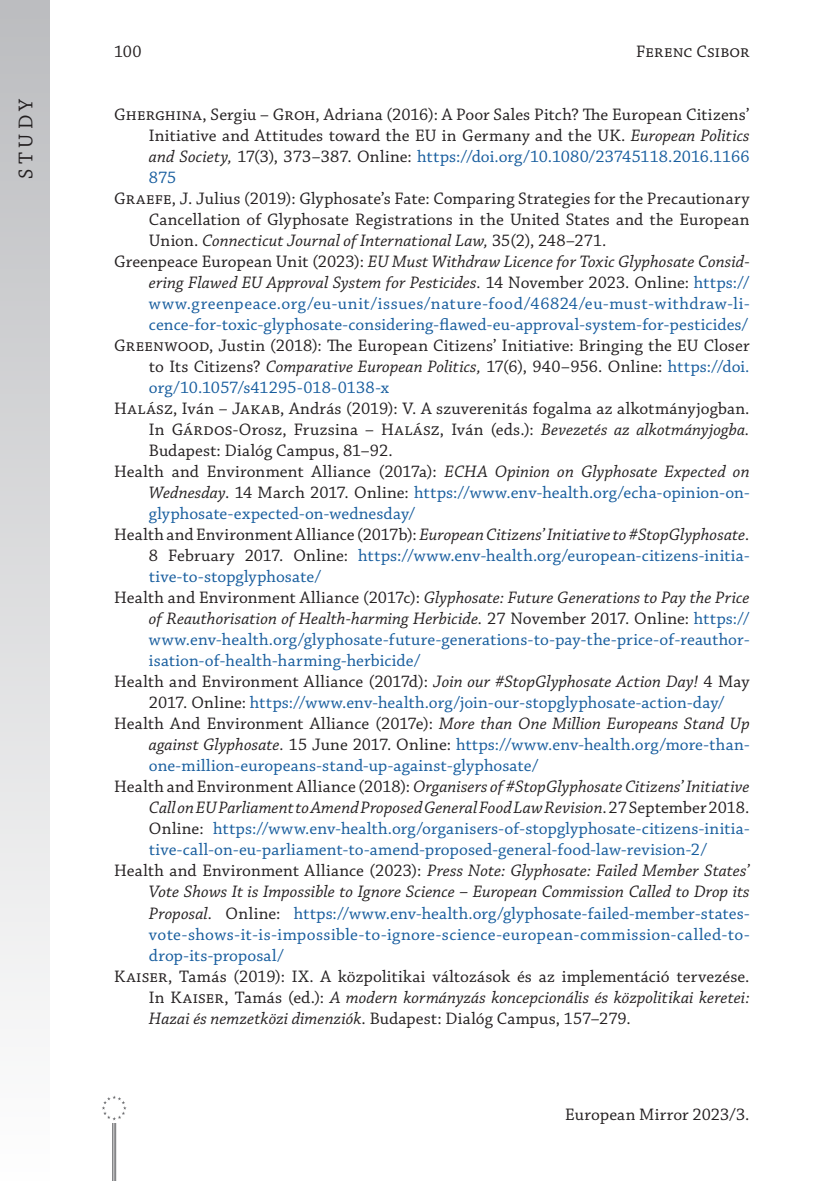
<style>
.page{position:relative;width:834px;height:1181px;background:#fff}
.page>*{position:absolute;margin:0;border:0;box-sizing:border-box;transform-origin:0 0}
.t1{font:21px "Chaparral Pro";letter-spacing:.21em;color:#231f20}
._6__Bibliography_item{font:17.5px/21px "Chaparral Pro";color:#175d9e;text-align:justify}
._6__Bibliography_item-2{font:17.5px/21px "Chaparral Pro";letter-spacing:.005em;color:#231f20;text-align:justify}
.s1{font-style:italic}
.s2{color:#175d9e}
.s3{color:#231f20}
.s4{font-style:italic;color:#231f20}
</style>
<div class="page">
<div style="left:0;top:0;width:50px;height:1181px;background:linear-gradient(to bottom,#bbbcbf,#fefefe)"></div>
<hr style="left:112px;top:1107px;width:1px;height:74px;background:#6c6d70">
<hr style="left:114px;top:1107px;width:1px;height:74px;background:#6c6d70">
<hr style="left:115px;top:1107px;width:1px;height:74px;background:#6c6d70">
<div style="left:99px;top:1093px;width:30px;height:29px;background:#fff"></div>
<svg style="left:102px;top:1095px;width:24px;height:25px"></svg>
<p class="_6__Bibliography_item-2" style="left:114px;top:42px;width:29px">100</p>
<p class="_6__Bibliography_item-2" style="left:636px;top:42px;width:115px">Ferenc Csibor</p>
<p class="t1" style="left:14px;top:179px;width:82px;rotate:-90deg">STUDY</p>
<p class="_6__Bibliography_item-2" style="left:149px;top:105px;width:602px;text-indent:-35px">Gherghina, Sergiu – Groh, Adriana (2016): A Poor Sales Pitch? The European Citizens’ Initiative and Attitudes toward the EU in Germany and the UK. <span class="s1">European Politics and Society,</span> 17(3), 373–387. Online: <span class="s2">https://doi.org/10.1080/23745118.2016.1166<br>875</span></p>
<p class="_6__Bibliography_item-2" style="left:149px;top:189px;width:602px;text-indent:-35px">Graefe, J. Julius (2019): Glyphosate’s Fate: Comparing Strategies for the Precautionary Cancellation of Glyphosate Registrations in the United States and the European Union. <span class="s1">Connecticut Journal of International Law,</span> 35(2), 248–271.</p>
<p class="_6__Bibliography_item" style="left:149px;top:252px;width:602px;text-indent:-35px"><span class="s3">Greenpeace European Unit (2023):</span> <span class="s4">EU Must Withdraw Licence for Toxic Glyphosate Consid&shy;ering Flawed EU Approval System for Pesticides.</span> <span class="s3">14 November 2023. Online:</span> https:// www.greenpeace.org/eu-unit/issues/nature-food/46824/eu-must-withdraw-li&shy;cence-for-toxic-glyphosate-considering-flawed-eu-approval-system-for-pesticides/</p>
<p class="_6__Bibliography_item-2" style="left:149px;top:336px;width:602px;text-indent:-35px">Greenwood, Justin (2018): The European Citizens’ Initiative: Bringing the EU Closer to Its Citizens? <span class="s1">Comparative European Politics,</span> 17(6), 940–956. Online: <span class="s2">https://doi. org/10.1057/s41295-018-0138-x</span></p>
<p class="_6__Bibliography_item-2" style="left:149px;top:399px;width:602px;text-indent:-35px">Halász, Iván – Jakab, András (2019): V. A szuverenitás fogalma az alkotmányjogban.<br>In Gárdos-Orosz, Fruzsina – Halász, Iván (eds.): <span class="s1">Bevezetés az alkotmányjogba.<br></span>Budapest: Dialóg Campus, 81–92.</p>
<p class="_6__Bibliography_item" style="left:149px;top:462px;width:602px;text-indent:-35px"><span class="s3">Health and Environment Alliance (2017a):</span> <span class="s4">ECHA Opinion on Glyphosate Expected on Wednesday</span><span class="s3">. 14 March 2017. Online:</span> https://www.env-health.org/echa-opinion-on&shy;glyphosate-expected-on-wednesday/</p>
<p class="_6__Bibliography_item" style="left:149px;top:525px;width:602px;text-indent:-35px"><span class="s3">Health and Environment Alliance (2017b):</span> <span class="s4">European Citizens’ Initiative to #StopGlyphosate.<br></span><span class="s3">8 February 2017. Online:</span> https://www.env-health.org/european-citizens-initia&shy;tive-to-stopglyphosate/</p>
<p class="_6__Bibliography_item" style="left:149px;top:588px;width:602px;text-indent:-35px"><span class="s3">Health and Environment Alliance (2017c):</span> <span class="s4">Glyphosate: Future Generations to Pay the Price of Reauthorisation of Health-harming Herbicide.</span> <span class="s3">27 November 2017. Online:</span> https:// www.env-health.org/glyphosate-future-generations-to-pay-the-price-of-reauthor&shy;isation-of-health-harming-herbicide/</p>
<p class="_6__Bibliography_item" style="left:114px;top:672px;width:637px;text-align:center"><span class="s3">Health and Environment Alliance (2017d):</span> <span class="s4">Join our #StopGlyphosate Action Day!</span> <span class="s3">4 May<br>2017. Online:</span> https://www.env-health.org/join-our-stopglyphosate-action-day/</p>
<p class="_6__Bibliography_item" style="left:149px;top:714px;width:602px;text-indent:-35px"><span class="s3">Health And Environment Alliance (2017e):</span> <span class="s4">More than One Million Europeans Stand Up against Glyphosate.</span> <span class="s3">15 June 2017. Online:</span> https://www.env-health.org/more-than&shy;one-million-europeans-stand-up-against-glyphosate/</p>
<p class="_6__Bibliography_item" style="left:149px;top:777px;width:602px;text-indent:-35px"><span class="s3">Health and Environment Alliance (2018):</span> <span class="s4">Organisers of #StopGlyphosate Citizens’ Initiative Call on EU Parliament to Amend Proposed General Food Law Revision</span><span class="s3">. 27 September 2018.<br>Online:</span> https://www.env-health.org/organisers-of-stopglyphosate-citizens-initia&shy;tive-call-on-eu-parliament-to-amend-proposed-general-food-law-revision-2/</p>
<p class="_6__Bibliography_item" style="left:149px;top:861px;width:602px;text-indent:-35px"><span class="s3">Health and Environment Alliance (2023):</span> <span class="s4">Press Note: Glyphosate: Failed Member States’ Vote Shows It is Impossible to Ignore Science – European Commission Called to Drop its Proposal.</span> <span class="s3">Online:</span> https://www.env-health.org/glyphosate-failed-member-states&shy;vote-shows-it-is-impossible-to-ignore-science-european-commission-called-to&shy;drop-its-proposal/</p>
<p class="_6__Bibliography_item-2" style="left:149px;top:966px;width:602px;text-indent:-35px">Kaiser, Tamás (2019): IX. A közpolitikai változások és az implementáció tervezése.<br>In Kaiser, Tamás (ed.): <span class="s1">A modern kormányzás koncepcionális és közpolitikai keretei:<br>Hazai és nemzetközi dimenziók</span>. Budapest: Dialóg Campus, 157–279.</p>
<p class="_6__Bibliography_item-2" style="left:565px;top:1105px;width:186px">European Mirror 2023/3.</p>
</div>
